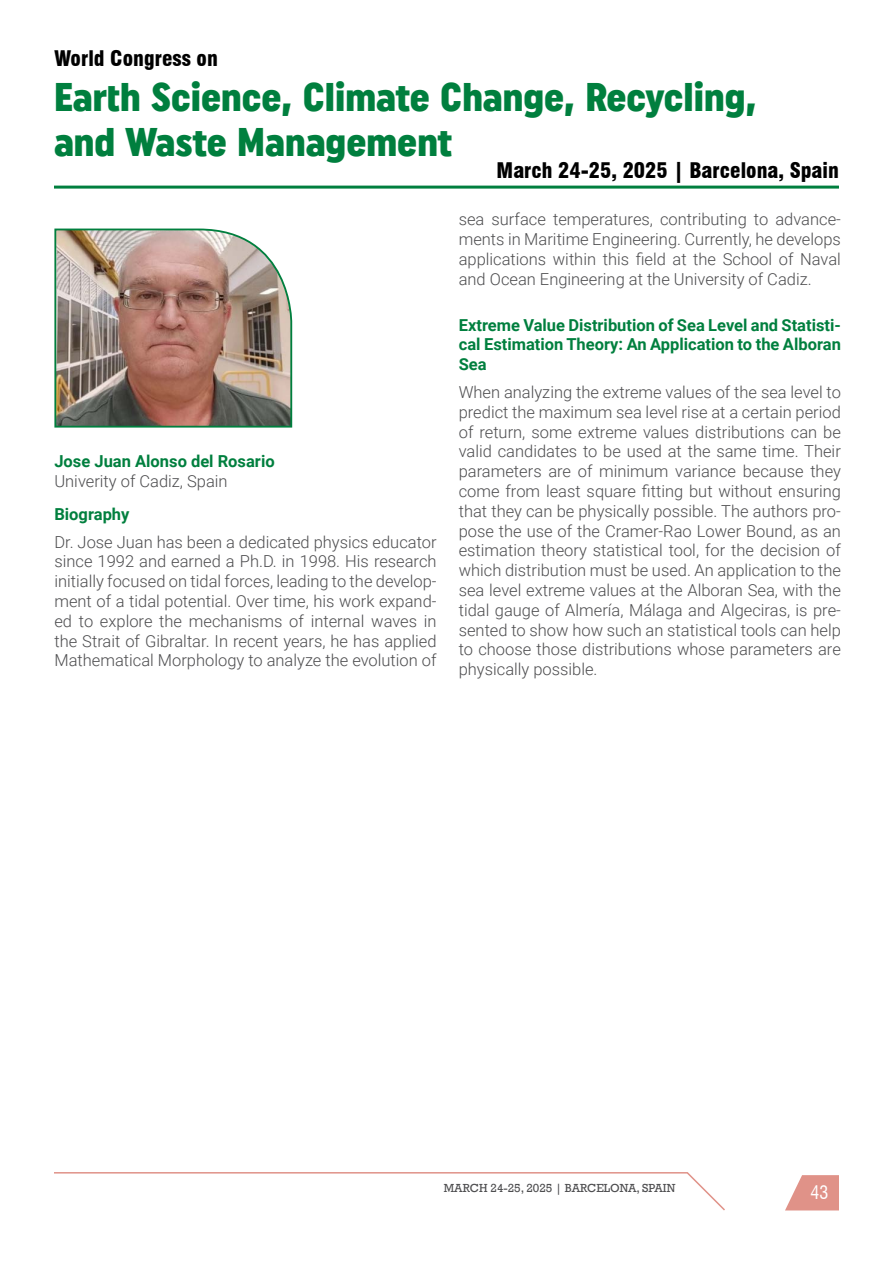
<style>
.page{position:relative;width:893px;height:1263px;background:#fff}
.page>*{position:absolute;margin:0;border:0;box-sizing:border-box;transform-origin:0 0}
.t1{font:39.9px/44.8px "Uniform Condensed 3";color:#007f3e}
.t2{font:900 condensed 21px "Swiss 721 BT";color:#000}
.t3{font:condensed 18px "Swiss 721 BT";color:#fff}
.t4{font:300 16.5px/19.8px "Roboto";color:#4d4d4f;text-align:justify}
.t5{font:700 16.5px/19.8px "Roboto";color:#007f3e;text-align:justify}
.t6{font:12px "Rockwell";color:#4d4d4f}
</style>
<div class="page">
<svg style="left:785px;top:1175px;width:54px;height:35px"></svg>
<svg style="left:54px;top:1172px;width:671px;height:39px"></svg>
<hr style="left:54px;top:186px;width:785px;height:3px;background:#007f3e">
<img style="left:54px;top:228px;width:239px;height:200px">
<p class="t2" style="left:54px;top:46px;width:165px">World Congress on</p>
<h1 class="t1" style="left:54px;top:74px;width:704px">Earth Science, Climate Change, Recycling, and Waste Management</h1>
<p class="t2" style="left:497px;top:158px;width:344px">March 24-25, 2025 | Barcelona, Spain</p>
<p class="t5" style="left:54px;top:451px;width:222px">Jose Juan Alonso del Rosario</p>
<p class="t4" style="left:54px;top:471px;width:175px">Univerity of Cadiz, Spain</p>
<p class="t5" style="left:54px;top:503px;width:77px">Biography</p>
<p class="t4" style="left:54px;top:531px;width:384px">Dr. Jose Juan has been a dedicated physics educator since 1992 and earned a Ph.D. in 1998. His research initially focused on tidal forces, leading to the develop&shy;ment of a tidal potential. Over time, his work expand&shy;ed to explore the mechanisms of internal waves in the Strait of Gibraltar. In recent years, he has applied Mathematical Morphology to analyze the evolution of</p>
<p class="t4" style="left:459px;top:209px;width:384px">sea surface temperatures, contributing to advance&shy;ments in Maritime Engineering. Currently, he develops applications within this field at the School of Naval and Ocean Engineering at the University of Cadiz.</p>
<p class="t5" style="left:459px;top:314px;width:384px">Extreme Value Distribution of Sea Level and Statisti&shy;cal Estimation Theory: An Application to the Alboran Sea</p>
<p class="t4" style="left:459px;top:381px;width:384px">When analyzing the extreme values of the sea level to predict the maximum sea level rise at a certain period of return, some extreme values distributions can be valid candidates to be used at the same time. Their parameters are of minimum variance because they come from least square fitting but without ensuring that they can be physically possible. The authors pro&shy;pose the use of the Cramer-Rao Lower Bound, as an estimation theory statistical tool, for the decision of which distribution must be used. An application to the sea level extreme values at the Alboran Sea, with the tidal gauge of Almería, Málaga and Algeciras, is pre&shy;sented to show how such an statistical tools can help to choose those distributions whose parameters are physically possible.</p>
<p class="t6" style="left:444px;top:1181px;width:233px">MARCH 24-25, 2025 | BARCELONA, SPAIN</p>
<p class="t3" style="left:810px;top:1181px;width:19px">43</p>
</div>
